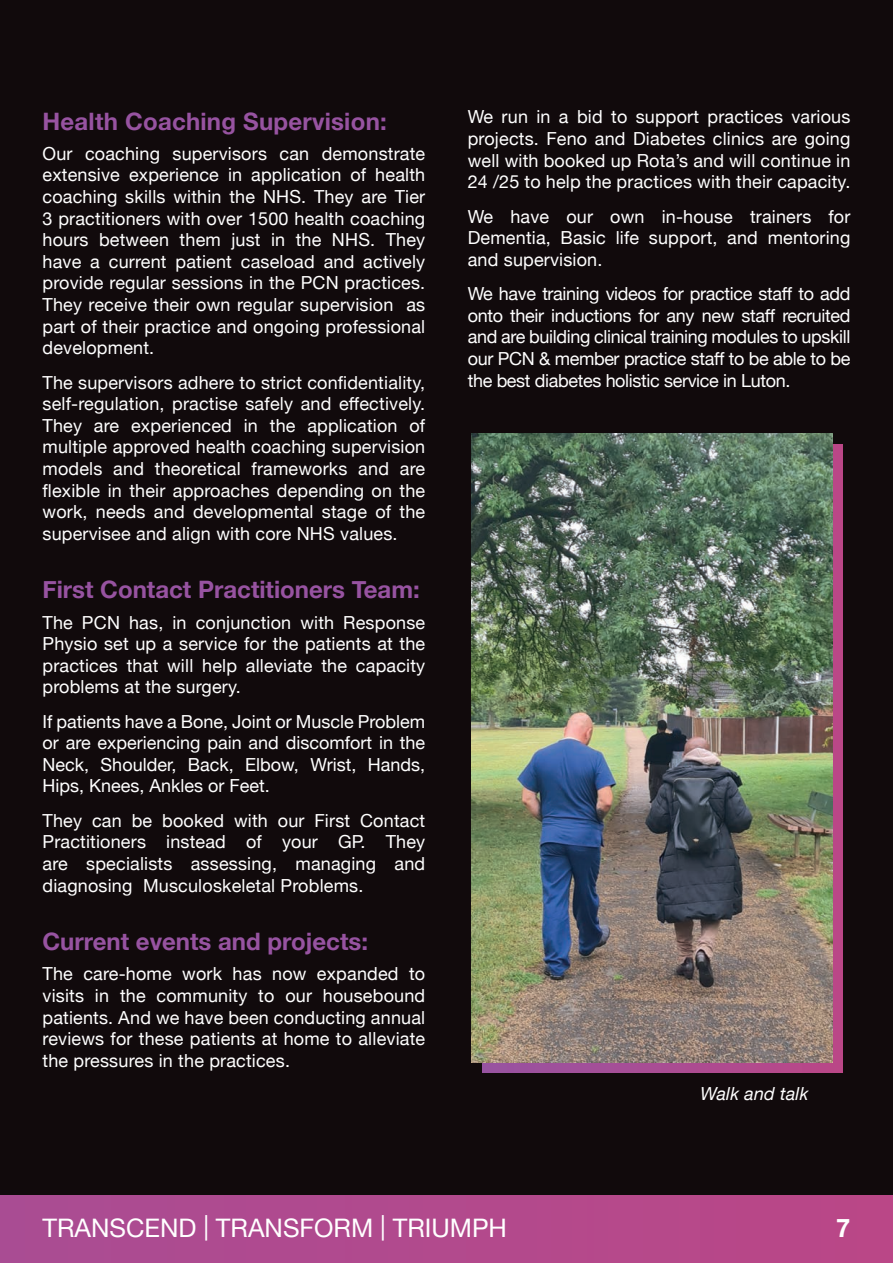
<style>
.page{position:relative;width:893px;height:1263px;background:#fff}
.page>*{position:absolute;margin:0;border:0;box-sizing:border-box;transform-origin:0 0}
.t1{font:25.5px "Helvetica Neue";color:#fff}
.t2{font:700 25.5px "Helvetica Neue";color:#fff}
.t3{font:700 24px "Helvetica Neue";color:#9753a1}
.t4{font:18px/21.6px "Helvetica Neue";letter-spacing:.01em;color:#fff;text-align:justify}
.t5{font:italic 18px "Helvetica Neue";letter-spacing:.01em;color:#fff}
</style>
<div class="page">
<div style="left:0;top:0;width:893px;height:1250px;background:#110a0c"></div>
<div style="left:0;top:1195px;width:893px;height:68px;background:#b24a8d"></div>
<svg style="left:482px;top:444px;width:361px;height:629px;background:#af4e89"></svg>
<img style="left:472px;top:434px;width:360px;height:628px">
<h2 class="t3" style="left:43px;top:102px;width:346px">Health Coaching Supervision:</h2>
<p class="t4" style="left:43px;top:144px;width:384px">Our coaching supervisors can demonstrate extensive experience in application of health coaching skills within the NHS. They are Tier 3 practitioners with over 1500 health coaching hours between them just in the NHS. They have a current patient caseload and actively provide regular sessions in the PCN practices.<br>They receive their own regular supervision as part of their practice and ongoing professional development.</p>
<p class="t4" style="left:43px;top:372px;width:384px">The supervisors adhere to strict confidentiality, self-regulation, practise safely and effectively.<br>They are experienced in the application of multiple approved health coaching supervision models and theoretical frameworks and are flexible in their approaches depending on the work, needs and developmental stage of the supervisee and align with core NHS values.</p>
<h2 class="t3" style="left:43px;top:571px;width:379px">First Contact Practitioners Team:</h2>
<p class="t4" style="left:43px;top:612px;width:384px">The PCN has, in conjunction with Response Physio set up a service for the patients at the practices that will help alleviate the capacity problems at the surgery.</p>
<p class="t4" style="left:43px;top:711px;width:384px">If patients have a Bone, Joint or Muscle Problem or are experiencing pain and discomfort in the Neck, Shoulder, Back, Elbow, Wrist, Hands, Hips, Knees, Ankles or Feet.</p>
<p class="t4" style="left:43px;top:811px;width:384px">They can be booked with our First Contact Practitioners instead of your GP. They are specialists assessing, managing and diagnosing Musculoskeletal Problems.</p>
<h2 class="t3" style="left:43px;top:923px;width:327px">Current events and projects:</h2>
<p class="t4" style="left:43px;top:964px;width:384px">The care-home work has now expanded to visits in the community to our housebound patients. And we have been conducting annual reviews for these patients at home to alleviate the pressures in the practices.</p>
<p class="t4" style="left:468px;top:107px;width:384px">We run in a bid to support practices various projects. Feno and Diabetes clinics are going well with booked up Rota’s and will continue in 24 /25 to help the practices with their capacity.</p>
<p class="t4" style="left:468px;top:206px;width:384px">We have our own in-house trainers for Dementia, Basic life support, and mentoring and supervision.</p>
<p class="t4" style="left:468px;top:284px;width:384px">We have training videos for practice staff to add onto their inductions for any new staff recruited and are building clinical training modules to upskill our PCN &amp; member practice staff to be able to be the best diabetes holistic service in Luton.</p>
<p class="t5" style="left:701px;top:1081px;width:109px">Walk and talk</p>
<h1 class="t1" style="left:43px;top:1209px;width:466px">TRANSCEND | TRANSFORM | TRIUMPH</h1>
<h1 class="t2" style="left:836px;top:1208px;width:16px">7</h1>
</div>
